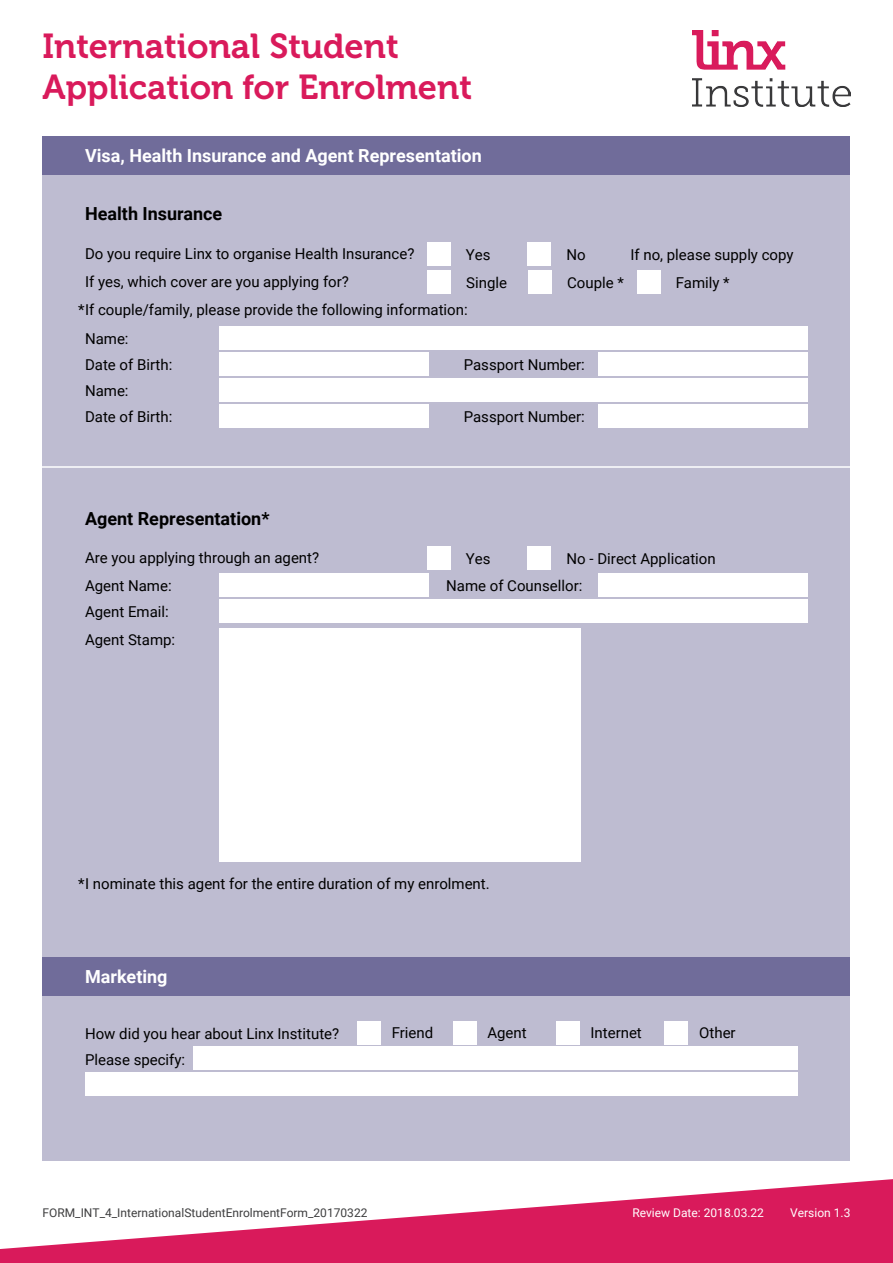
<style>
.page{position:relative;width:893px;height:1263px;background:#fff}
.page>*{position:absolute;margin:0;border:0;box-sizing:border-box;transform-origin:0 0}
.t1{font:34.5px/41.4px "Museo 700";color:#d91a5b}
.t2{font:700 18px "Roboto";color:#fff}
.t3{font:700 18px "Roboto";color:#000}
.t4{font:15px "Roboto";color:#000}
.t5{font:12px "Roboto";color:#3e3e3f}
.t6{font:12px "Roboto";color:#fff}
</style>
<div class="page">
<svg style="left:0;top:1179px;width:893px;height:84px;fill:#d91a5b"></svg>
<img style="left:693px;top:30px;width:157px;height:77px">
<div style="left:43px;top:136px;width:807px;height:1025px;background:#bebcd1"></div>
<div style="left:427px;top:242px;width:23px;height:23px;background:#fff"></div>
<div style="left:427px;top:547px;width:23px;height:23px;background:#fff"></div>
<div style="left:528px;top:242px;width:23px;height:23px;background:#fff"></div>
<div style="left:528px;top:547px;width:23px;height:23px;background:#fff"></div>
<div style="left:43px;top:136px;width:807px;height:38px;background:#706c9a"></div>
<div style="left:427px;top:270px;width:24px;height:23px;background:#fff"></div>
<div style="left:528px;top:270px;width:23px;height:23px;background:#fff"></div>
<div style="left:637px;top:270px;width:23px;height:23px;background:#fff"></div>
<div style="left:220px;top:326px;width:588px;height:23px;background:#fff"></div>
<div style="left:220px;top:378px;width:588px;height:24px;background:#fff"></div>
<div style="left:220px;top:599px;width:588px;height:24px;background:#fff"></div>
<div style="left:220px;top:352px;width:209px;height:23px;background:#fff"></div>
<div style="left:220px;top:573px;width:209px;height:23px;background:#fff"></div>
<div style="left:220px;top:405px;width:209px;height:23px;background:#fff"></div>
<div style="left:598px;top:352px;width:210px;height:23px;background:#fff"></div>
<div style="left:598px;top:573px;width:210px;height:23px;background:#fff"></div>
<div style="left:598px;top:405px;width:210px;height:23px;background:#fff"></div>
<hr style="left:34px;top:466px;width:824px;height:2px;background:#fff">
<div style="left:220px;top:628px;width:361px;height:233px;background:#fff"></div>
<div style="left:43px;top:957px;width:807px;height:38px;background:#706c9a"></div>
<div style="left:358px;top:1022px;width:23px;height:23px;background:#fff"></div>
<div style="left:193px;top:1047px;width:604px;height:23px;background:#fff"></div>
<div style="left:85px;top:1072px;width:712px;height:23px;background:#fff"></div>
<div style="left:453px;top:1022px;width:23px;height:23px;background:#fff"></div>
<div style="left:556px;top:1022px;width:23px;height:23px;background:#fff"></div>
<div style="left:665px;top:1022px;width:23px;height:23px;background:#fff"></div>
<h1 class="t1" style="left:43px;top:26px;width:431px">International Student<br>Application for Enrolment</h1>
<p class="t2" style="left:85px;top:143px;width:398px">Visa, Health Insurance and Agent Representation</p>
<p class="t3" style="left:85px;top:201px;width:139px">Health Insurance</p>
<p class="t4" style="left:85px;top:243px;width:331px">Do you require Linx to organise Health Insurance?</p>
<p class="t4" style="left:85px;top:271px;width:265px">If yes, which cover are you applying for?</p>
<p class="t4" style="left:466px;top:244px;width:26px">Yes</p>
<p class="t4" style="left:567px;top:244px;width:21px">No</p>
<p class="t4" style="left:630px;top:244px;width:165px">If no, please supply copy</p>
<p class="t4" style="left:466px;top:272px;width:42px">Single</p>
<p class="t4" style="left:567px;top:272px;width:58px">Couple *</p>
<p class="t4" style="left:676px;top:272px;width:55px">Family *</p>
<p class="t4" style="left:78px;top:299px;width:391px">*If couple/family, please provide the following information:</p>
<p class="t4" style="left:85px;top:328px;width:45px">Name:</p>
<p class="t4" style="left:85px;top:354px;width:89px">Date of Birth:</p>
<p class="t4" style="left:85px;top:380px;width:45px">Name:</p>
<p class="t4" style="left:85px;top:406px;width:89px">Date of Birth:</p>
<p class="t3" style="left:85px;top:506px;width:186px">Agent Representation*</p>
<p class="t4" style="left:85px;top:548px;width:236px">Are you applying through an agent?</p>
<p class="t4" style="left:85px;top:575px;width:88px">Agent Name:</p>
<p class="t4" style="left:85px;top:601px;width:85px">Agent Email:</p>
<p class="t4" style="left:85px;top:629px;width:92px">Agent Stamp:</p>
<p class="t4" style="left:464px;top:354px;width:123px">Passport Number:</p>
<p class="t4" style="left:464px;top:406px;width:123px">Passport Number:</p>
<p class="t4" style="left:466px;top:549px;width:26px">Yes</p>
<p class="t4" style="left:567px;top:549px;width:151px">No - Direct Application</p>
<p class="t4" style="left:446px;top:575px;width:138px">Name of Counsellor:</p>
<p class="t4" style="left:78px;top:873px;width:413px">*I nominate this agent for the entire duration of my enrolment.</p>
<p class="t2" style="left:85px;top:964px;width:84px">Marketing</p>
<p class="t4" style="left:85px;top:1023px;width:256px">How did you hear about Linx Institute?</p>
<p class="t4" style="left:85px;top:1049px;width:102px">Please specify:</p>
<p class="t4" style="left:392px;top:1022px;width:43px">Friend</p>
<p class="t4" style="left:487px;top:1022px;width:41px">Agent</p>
<p class="t4" style="left:590px;top:1022px;width:53px">Internet</p>
<p class="t4" style="left:699px;top:1022px;width:38px">Other</p>
<p class="t5" style="left:43px;top:1204px;width:326px">FORM_INT_4_InternationalStudentEnrolmentForm_20170322</p>
<p class="t6" style="left:632px;top:1204px;width:133px">Review Date: 2018.03.22</p>
<p class="t6" style="left:790px;top:1204px;width:62px">Version 1.3</p>
</div>
